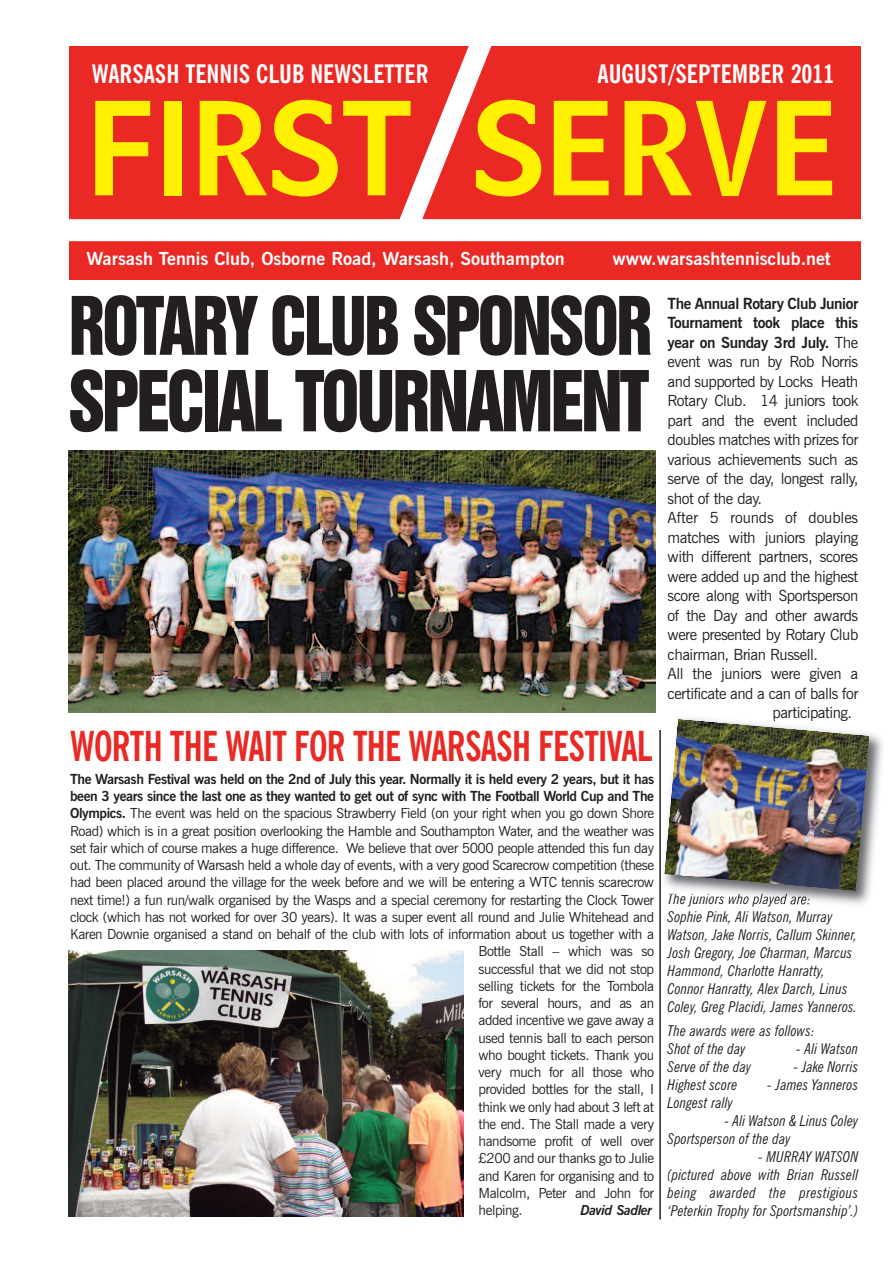
<style>
.page{position:relative;width:893px;height:1263px;background:#fff}
.page>*{position:absolute;margin:0;border:0;box-sizing:border-box;transform-origin:0 0}
.t1{font:127.5px "Bell Centennial BT Name And Number";color:#fff101}
.t2{font:76.5px "Swiss 921 BT Regular A";letter-spacing:-.04em;color:#231f20;scale:.9 1}
.t3{font:73.5px "Swiss 921 BT Regular A";letter-spacing:-.04em;color:#231f20;scale:.9 1}
.t4{font:700 condensed 41.25px "News Gothic BT";letter-spacing:-.02em;color:#ea2924;scale:.9 1}
.t5{font:700 condensed 25.5px "News Gothic BT";color:#fff}
.t6{font:700 18px "News Gothic BT";color:#fff}
.t7{font:15.3px "News Gothic BT";letter-spacing:-.03em;color:#231f20}
.t8{font:700 15.3px "News Gothic BT";letter-spacing:-.03em;color:#231f20}
.t9{font:15.3px "News Gothic BT";letter-spacing:-.005em;color:#231f20}
.t10{font:italic condensed 15px/18px "News Gothic BT";letter-spacing:.01em;color:#231f20}
.t11{font:13.8px "News Gothic BT";letter-spacing:-.03em;color:#231f20}
.t12{font:700 13.8px "News Gothic BT";letter-spacing:-.03em;color:#231f20}
.t13{font:italic 700 13.8px "News Gothic BT";letter-spacing:-.03em;color:#231f20}
.s1{font-weight:400}
.s2{font-weight:700}
</style>
<div class="page">
<div style="left:69px;top:47px;width:792px;height:233px;background:#ea2924"></div>
<div style="left:66px;top:219px;width:808px;height:22px;background:#fff"></div>
<svg style="left:379px;top:46px;width:134px;height:196px"></svg>
<img style="left:69px;top:451px;width:587px;height:261px">
<img style="left:685px;top:718px;width:198px;height:187px">
<img style="left:669px;top:893px;width:94px;height:12px">
<img style="left:664px;top:719px;width:206px;height:172px">
<img style="left:69px;top:950px;width:394px;height:266px">
<div style="left:69px;top:730px;width:597px;height:41px;background:#fff"></div>
<hr style="left:659px;top:730px;width:2px;height:489px;background:#231f20">
<h3 class="t5" style="left:92px;top:65px;width:338px">WARSASH TENNIS CLUB NEWSLETTER</h3>
<h3 class="t5" style="left:598px;top:65px;width:238px">AUGUST/SEPTEMBER 2011</h3>
<h1 class="t1" style="left:86px;top:101px;width:754px">FIRST SERVE</h1>
<h3 class="t6" style="left:87px;top:251px;width:480px">Warsash Tennis Club, Osborne Road, Warsash, Southampton</h3>
<h3 class="t6" style="left:613px;top:251px;width:220px">www.warsashtennisclub.net</h3>
<p class="t8" style="left:668px;top:298px;width:192px">The Annual Rotary Club Junior</p>
<p class="t8" style="left:668px;top:317px;width:192px">Tournament took place this</p>
<p class="t8" style="left:668px;top:337px;width:192px">year on Sunday 3rd July. <span class="s1">The</span></p>
<p class="t7" style="left:668px;top:356px;width:192px">event was run by Rob Norris</p>
<p class="t7" style="left:668px;top:376px;width:192px">and supported by Locks Heath</p>
<p class="t7" style="left:668px;top:395px;width:192px">Rotary Club. 14 juniors took</p>
<p class="t7" style="left:668px;top:415px;width:192px">part and the event included</p>
<p class="t7" style="left:668px;top:434px;width:192px">doubles matches with prizes for</p>
<p class="t7" style="left:668px;top:454px;width:192px">various achievements such as</p>
<p class="t7" style="left:668px;top:473px;width:192px">serve of the day, longest rally,</p>
<p class="t7" style="left:668px;top:493px;width:96px">shot of the day.</p>
<p class="t9" style="left:668px;top:512px;width:192px">After 5 rounds of doubles</p>
<p class="t7" style="left:668px;top:532px;width:192px">matches with juniors playing</p>
<p class="t7" style="left:668px;top:551px;width:192px">with different partners, scores</p>
<p class="t7" style="left:668px;top:571px;width:192px">were added up and the highest</p>
<p class="t7" style="left:668px;top:590px;width:192px">score along with Sportsperson</p>
<p class="t7" style="left:668px;top:610px;width:192px">of the Day and other awards</p>
<p class="t7" style="left:668px;top:629px;width:192px">were presented by Rotary Club</p>
<p class="t7" style="left:668px;top:649px;width:152px">chairman, Brian Russell.</p>
<p class="t7" style="left:668px;top:668px;width:192px">All the juniors were given a</p>
<p class="t7" style="left:668px;top:688px;width:192px">certificate and a can of balls for</p>
<p class="t7" style="left:772px;top:707px;width:81px">participating.</p>
<h3 class="t3" style="left:69px;top:296px;width:650px">ROTARY CLUB SPONSOR</h3>
<h2 class="t2" style="left:69px;top:370px;width:646px">SPECIAL TOURNAMENT</h2>
<h3 class="t4" style="left:70px;top:731px;width:648px">WORTH THE WAIT FOR THE WARSASH FESTIVAL</h3>
<p class="t12" style="left:70px;top:774px;width:585px">The Warsash Festival was held on the 2nd of July this year. Normally it is held every 2 years, but it has</p>
<p class="t12" style="left:70px;top:791px;width:585px">been 3 years since the last one as they wanted to get out of sync with The Football World Cup and The</p>
<p class="t11" style="left:70px;top:808px;width:585px"><span class="s2">Olympics.</span> The event was held on the spacious Strawberry Field (on your right when you go down Shore</p>
<p class="t11" style="left:70px;top:825px;width:585px">Road) which is in a great position overlooking the Hamble and Southampton Water, and the weather was</p>
<p class="t11" style="left:70px;top:843px;width:585px">set fair which of course makes a huge difference. We believe that over 5000 people attended this fun day</p>
<p class="t11" style="left:70px;top:860px;width:585px">out. The community of Warsash held a whole day of events, with a very good Scarecrow competition (these</p>
<p class="t11" style="left:70px;top:877px;width:585px">had been placed around the village for the week before and we will be entering a WTC tennis scarecrow</p>
<p class="t11" style="left:70px;top:894px;width:585px">next time!) a fun run/walk organised by the Wasps and a special ceremony for restarting the Clock Tower</p>
<p class="t11" style="left:70px;top:912px;width:585px">clock (which has not worked for over 30 years). It was a super event all round and Julie Whitehead and</p>
<p class="t11" style="left:70px;top:929px;width:585px">Karen Downie organised a stand on behalf of the club with lots of information about us together with a</p>
<p class="t11" style="left:478px;top:946px;width:177px">Bottle Stall – which was so</p>
<p class="t11" style="left:478px;top:963px;width:177px">successful that we did not stop</p>
<p class="t11" style="left:478px;top:981px;width:177px">selling tickets for the Tombola</p>
<p class="t11" style="left:478px;top:998px;width:177px">for several hours, and as an</p>
<p class="t11" style="left:478px;top:1015px;width:177px">added incentive we gave away a</p>
<p class="t11" style="left:478px;top:1032px;width:177px">used tennis ball to each person</p>
<p class="t11" style="left:478px;top:1050px;width:177px">who bought tickets. Thank you</p>
<p class="t11" style="left:478px;top:1067px;width:177px">very much for all those who</p>
<p class="t11" style="left:478px;top:1084px;width:177px">provided bottles for the stall, I</p>
<p class="t11" style="left:478px;top:1101px;width:177px">think we only had about 3 left at</p>
<p class="t11" style="left:478px;top:1119px;width:177px">the end. The Stall made a very</p>
<p class="t11" style="left:478px;top:1136px;width:177px">handsome profit of well over</p>
<p class="t11" style="left:478px;top:1153px;width:177px">£200 and our thanks go to Julie</p>
<p class="t11" style="left:478px;top:1170px;width:177px">and Karen for organising and to</p>
<p class="t11" style="left:478px;top:1188px;width:177px">Malcolm, Peter and John for</p>
<p class="t11" style="left:478px;top:1205px;width:46px">helping.</p>
<p class="t13" style="left:581px;top:1205px;width:73px">David Sadler</p>
<p class="t10" style="left:668px;top:891px;width:191px">The juniors who played are:<br>Sophie Pink, Ali Watson, Murray Watson, Jake Norris, Callum Skinner, Josh Gregory, Joe Charman, Marcus Hammond, Charlotte Hanratty, Connor Hanratty, Alex Darch, Linus Coley, Greg Placidi, James Yanneros.</p>
<p class="t10" style="left:668px;top:1023px;width:148px">The awards were as follows:<br>Shot of the day</p>
<p class="t10" style="left:796px;top:1041px;width:64px">- Ali Watson</p>
<p class="t10" style="left:668px;top:1059px;width:85px">Serve of the day</p>
<p class="t10" style="left:794px;top:1059px;width:66px">- Jake Norris</p>
<p class="t10" style="left:668px;top:1077px;width:71px">Highest score</p>
<p class="t10" style="left:767px;top:1077px;width:93px">- James Yanneros</p>
<p class="t10" style="left:668px;top:1095px;width:67px">Longest rally</p>
<p class="t10" style="left:668px;top:1113px;width:192px;text-indent:57px">- Ali Watson &amp; Linus Coley<br>Sportsperson of the day</p>
<p class="t10" style="left:668px;top:1149px;width:192px;text-align:justify;text-indent:90px">- MURRAY WATSON (pictured above with Brian Russell being awarded the prestigious ‘Peterkin Trophy for Sportsmanship’.)</p>
</div>
